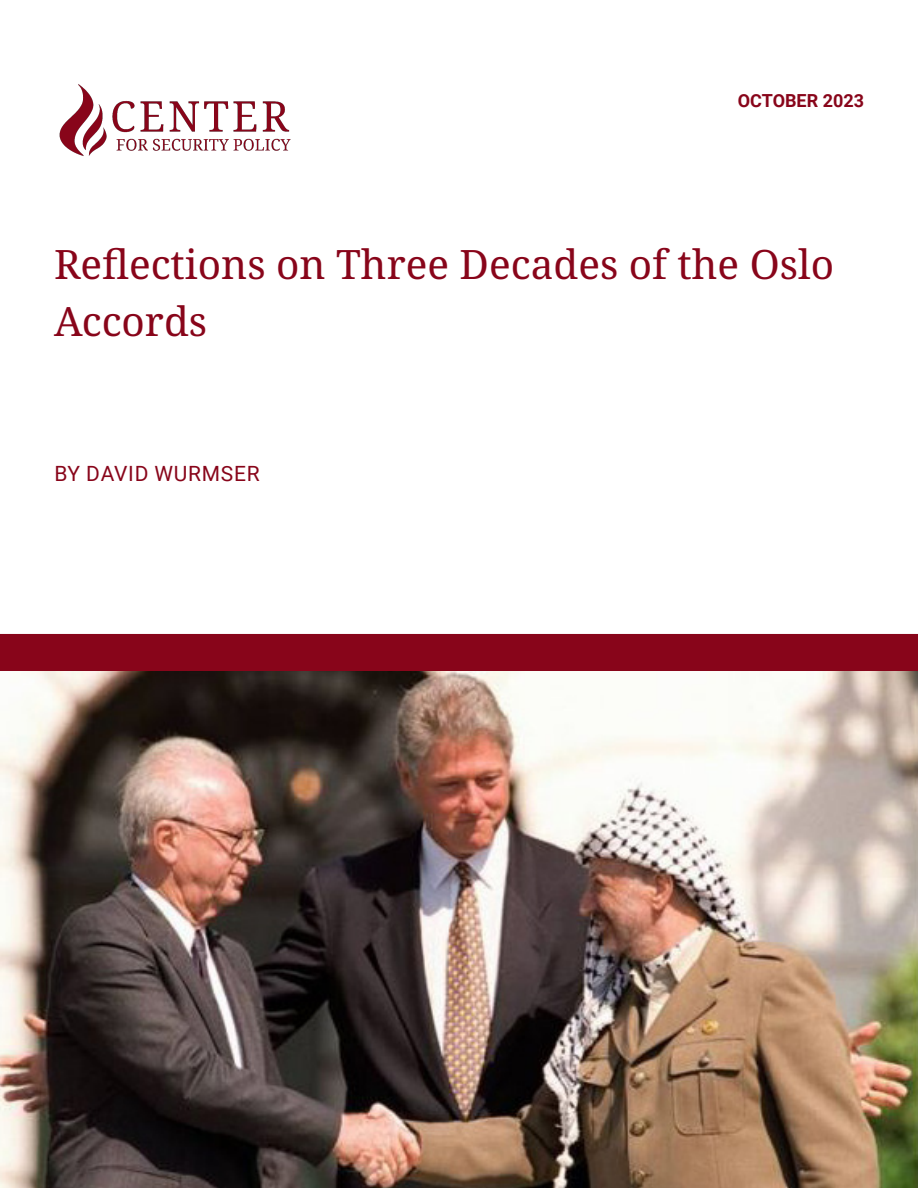
<style>
.page{position:relative;width:918px;height:1188px;background:#fff}
.page>*{position:absolute;margin:0;border:0;box-sizing:border-box;transform-origin:0 0}
.t1{font:40.5px/57px "Noto Serif";color:#88051a}
.t2{font:21px "Roboto";letter-spacing:.035em;color:#88051a}
.t3{font:700 18px "Roboto";color:#88051a}
</style>
<div class="page">
<div style="left:0;top:634px;width:918px;height:38px;background:#88051a"></div>
<img style="left:59px;top:84px;width:232px;height:72px">
<img style="left:0;top:672px;width:918px;height:516px">
<p class="t3" style="left:738px;top:88px;width:128px">OCTOBER 2023</p>
<p class="t1" style="left:54px;top:238px;width:782px">Reflections on Three Decades of the Oslo<br>Accords</p>
<p class="t2" style="left:54px;top:459px;width:207px">BY DAVID WURMSER</p>
</div>
